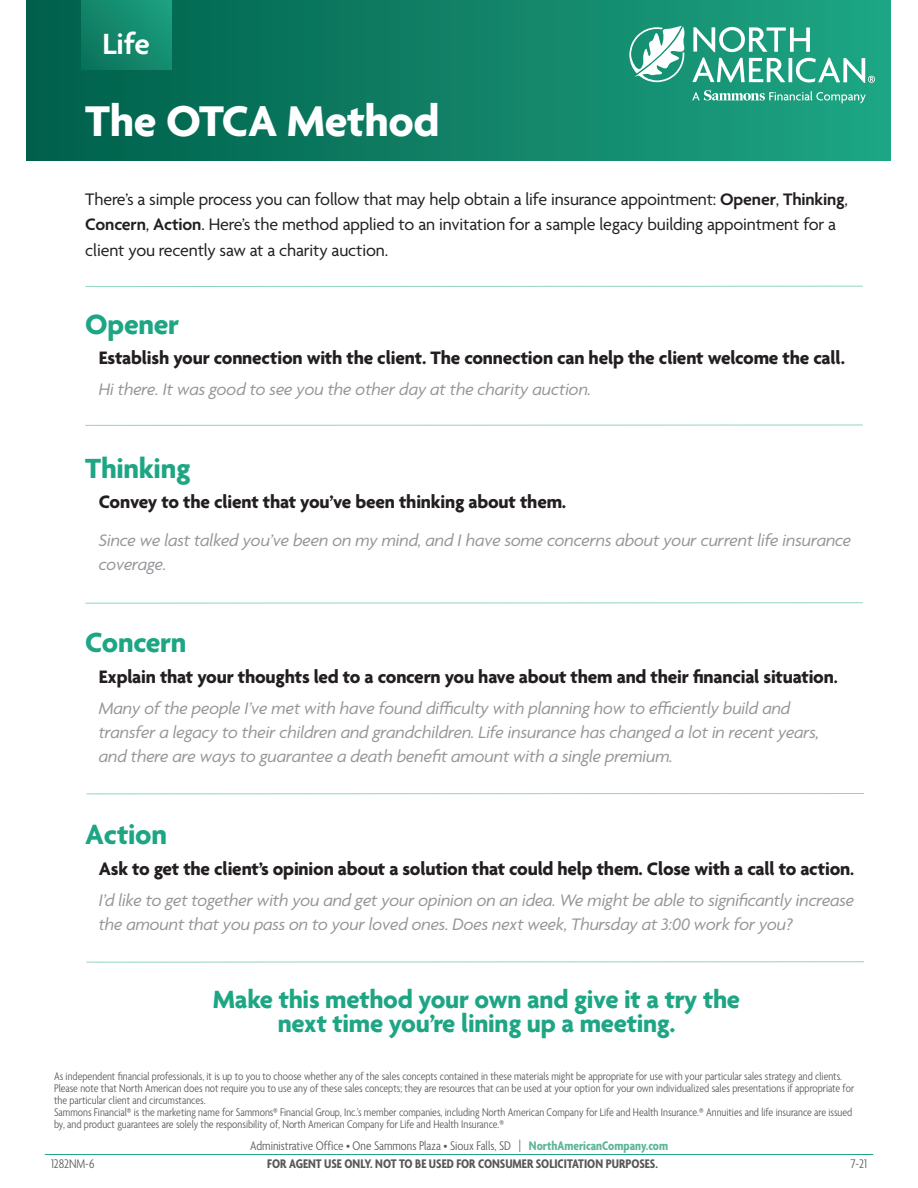
<style>
.page{position:relative;width:918px;height:1188px;background:#fff}
.page>*{position:absolute;margin:0;border:0;box-sizing:border-box;transform-origin:0 0}
.t1{font:700 46.5px "Agenda";letter-spacing:-.01em;color:#fff}
.t2{font:600 31.65px "Agenda";color:#fff}
.t3{font:700 30px "Agenda";letter-spacing:-.01em;color:#1ea684}
.t4{font:700 27px/24px "Agenda";letter-spacing:-.01em;color:#1ea684;text-align:center}
.t5{font:700 19.5px "Agenda";letter-spacing:-.01em;color:#231f20}
.t6{font:italic 18px/24px "Agenda";letter-spacing:-.01em;color:#939598}
.t7{font:18px/25.5px "Agenda";letter-spacing:-.01em;color:#231f20}
.t8{font:300 condensed 13.5px "Agenda";color:#57585a}
.t9{font:700 condensed 13.5px "Agenda";color:#57585a}
.t10{font:300 condensed 12px/12px "Agenda";color:#57585a}
.s1{font-weight:600}
.s2{font-size:18px}
.s3{font-weight:700;color:#5cb598}
</style>
<div class="page">
<div style="left:27px;top:0;width:864px;height:160px;background:linear-gradient(to right,#005f4a,#1fa583)"></div>
<div style="left:81px;top:0;width:90px;height:70px;background:linear-gradient(to right,#0f7a61,#189778)"></div>
<svg style="left:629px;top:26px;width:57px;height:56px"></svg>
<svg style="left:692px;top:90px;width:174px;height:13px;background:#50b39b"></svg>
<svg style="left:692px;top:27px;width:183px;height:56px"></svg>
<hr style="left:45px;top:1154px;width:828px;height:1px;background:#1ea684">
<hr style="left:85px;top:286px;width:778px;height:1px;background:#1ea684">
<hr style="left:85px;top:425px;width:778px;height:1px;background:#1ea684">
<hr style="left:85px;top:602px;width:778px;height:2px;background:#1ea684">
<hr style="left:87px;top:793px;width:777px;height:1px;background:#1ea684">
<hr style="left:87px;top:961px;width:777px;height:2px;background:#1ea684">
<h2 class="t2" style="left:102px;top:26px;width:49px">Life</h2>
<h1 class="t1" style="left:85px;top:96px;width:356px">The OTCA Method</h1>
<p class="t7" style="left:85px;top:187px;width:764px">There’s a simple process you can follow that may help obtain a life insurance appointment: <span class="s1">Opener</span>, <span class="s1">Thinking</span>,<br><span class="s1">Concern</span>, <span class="s1">Action</span>. Here’s the method applied to an invitation for a sample legacy building appointment for a client you recently saw at a charity auction.</p>
<p class="t3" style="left:85px;top:308px;width:95px">Opener</p>
<p class="t5" style="left:99px;top:348px;width:748px">Establish your connection with the client. The connection can help the client welcome the call.</p>
<p class="t6" style="left:99px;top:377px;width:494px">Hi there. It was good to see you the other day at the charity auction.</p>
<p class="t3" style="left:85px;top:452px;width:107px">Thinking</p>
<p class="t5" style="left:99px;top:492px;width:469px">Convey to the client that you’ve been thinking about them.</p>
<p class="t6" style="left:99px;top:528px;width:754px">Since we last talked you’ve been on my mind, and I have some concerns about your current life insurance coverage.</p>
<p class="t3" style="left:85px;top:627px;width:103px">Concern</p>
<p class="t5" style="left:99px;top:666px;width:740px">Explain that your thoughts led to a concern you have about them and their financial situation<span class="s2">.</span></p>
<p class="t6" style="left:99px;top:696px;width:722px">Many of the people I’ve met with have found difficulty with planning how to efficiently build and transfer a legacy to their children and grandchildren. Life insurance has changed a lot in recent years, and there are ways to guarantee a death benefit amount with a single premium.</p>
<p class="t3" style="left:85px;top:819px;width:83px">Action</p>
<p class="t5" style="left:99px;top:858px;width:757px">Ask to get the client’s opinion about a solution that could help them. Close with a call to action<span class="s2">.</span></p>
<p class="t6" style="left:99px;top:888px;width:757px">I’d like to get together with you and get your opinion on an idea. We might be able to significantly increase the amount that you pass on to your loved ones. Does next week, Thursday at 3:00 work for you?</p>
<p class="t4" style="left:213px;top:989px;width:529px">Make this method your own and give it a try the next time you’re lining up a meeting.</p>
<p class="t10" style="left:54px;top:1071px;width:802px">As independent financial professionals, it is up to you to choose whether any of the sales concepts contained in these materials might be appropriate for use with your particular sales strategy and clients.<br>Please note that North American does not require you to use any of these sales concepts; they are resources that can be used at your option for your own individualized sales presentations if appropriate for the particular client and circumstances.<br>Sammons Financial® is the marketing name for Sammons® Financial Group, Inc.’s member companies, including North American Company for Life and Health Insurance.® Annuities and life insurance are issued by, and product guarantees are solely the responsibility of, North American Company for Life and Health Insurance.®</p>
<p class="t8" style="left:250px;top:1139px;width:420px">Administrative Office • One Sammons Plaza • Sioux Falls, SD | <span class="s3">NorthAmericanCompany.com</span></p>
<p class="t8" style="left:51px;top:1157px;width:45px">1282NM-6</p>
<p class="t9" style="left:267px;top:1157px;width:392px">FOR AGENT USE ONLY. NOT TO BE USED FOR CONSUMER SOLICITATION PURPOSES.</p>
<p class="t8" style="left:851px;top:1157px;width:18px">7-21</p>
</div>
